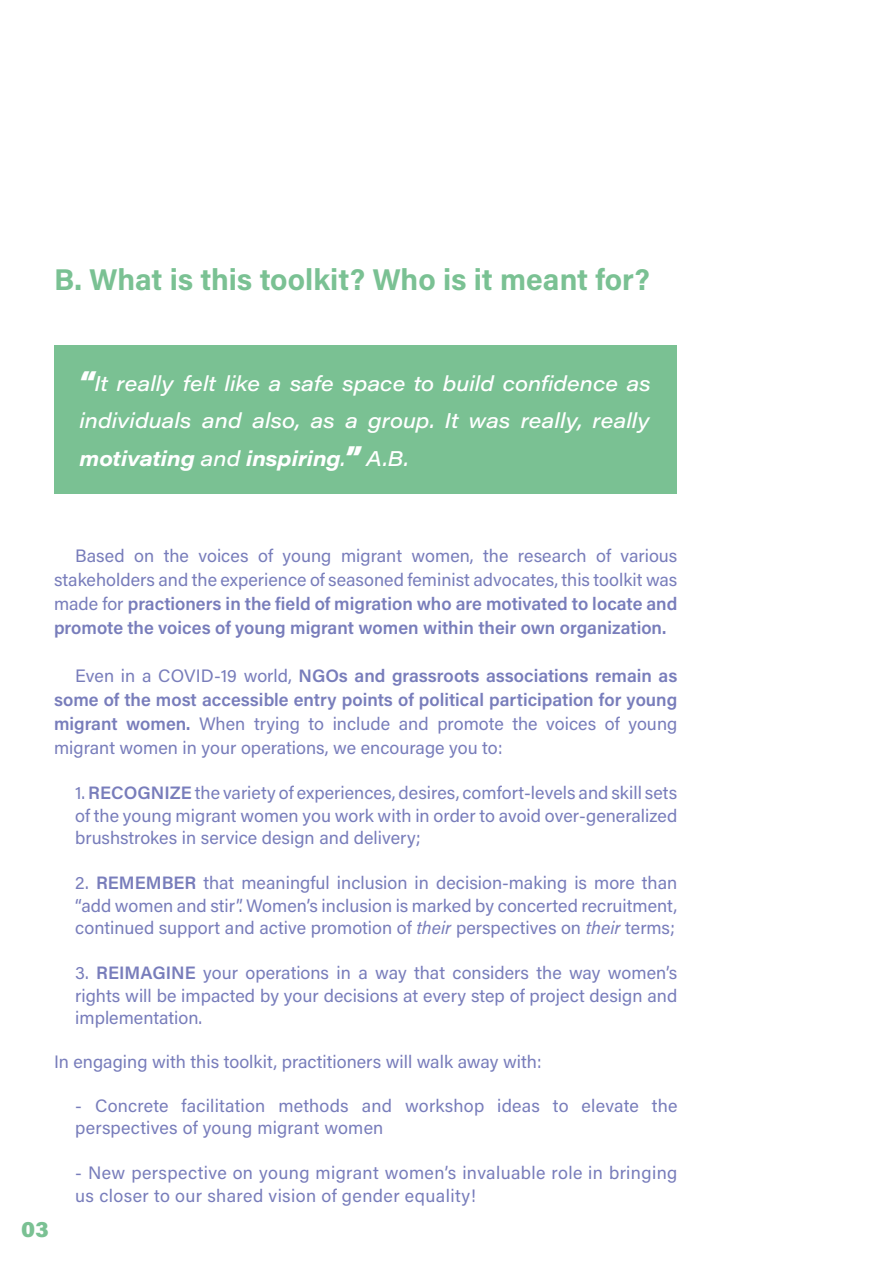
<style>
.page{position:relative;width:893px;height:1263px;background:#fff}
.page>*{position:absolute;margin:0;border:0;box-sizing:border-box;transform-origin:0 0}
.t1{font:30px "Acumin Variable Concept";letter-spacing:.055em;color:#7ac193}
.t2{font:22.5px "Acumin Variable Concept";color:#7ac193}
.t3{font:21px/37.5px "Acumin Variable Concept";letter-spacing:.095em;color:#fff;text-align:justify}
.t4{font:18px/22.5px "Acumin Variable Concept";letter-spacing:.03em;color:#787dbb;text-align:justify}
.s1{font-size:27px}
</style>
<div class="page">
<div style="left:54px;top:345px;width:622px;height:149px;background:#7ac193"></div>
<h1 class="t1" style="left:54px;top:259px;width:596px">B. What is this toolkit? Who is it meant for?</h1>
<p class="t3" style="left:79px;top:364px;width:570px"><span class="s1">“</span> It really felt like a safe space to build confidence as individuals and also, as a group. It was really, really motivating and inspiring.<span class="s1">”</span> A.B.</p>
<p class="t4" style="left:54px;top:543px;width:624px;line-height:24px;text-indent:21px">Based on the voices of young migrant women, the research of various stakeholders and the experience of seasoned feminist advocates, this toolkit was made for practioners in the field of migration who are motivated to locate and promote the voices of young migrant women within their own organization.</p>
<p class="t4" style="left:54px;top:663px;width:624px;line-height:24px;text-indent:21px">Even in a COVID-19 world, NGOs and grassroots associations remain as some of the most accessible entry points of political participation for young migrant women. When trying to include and promote the voices of young migrant women in your operations, we encourage you to:</p>
<p class="t4" style="left:75px;top:781px;width:603px">1. RECOGNIZE the variety of experiences, desires, comfort-levels and skill sets of the young migrant women you work with in order to avoid over-generalized brushstrokes in service design and delivery;</p>
<p class="t4" style="left:75px;top:871px;width:603px">2. REMEMBER that meaningful inclusion in decision-making is more than “add women and stir”. Women’s inclusion is marked by concerted recruitment, continued support and active promotion of their perspectives on their terms;</p>
<p class="t4" style="left:75px;top:961px;width:603px">3. REIMAGINE your operations in a way that considers the way women’s rights will be impacted by your decisions at every step of project design and implementation.</p>
<p class="t4" style="left:54px;top:1049px;width:488px">In engaging with this toolkit, practitioners will walk away with:</p>
<p class="t4" style="left:75px;top:1093px;width:603px">- Concrete facilitation methods and workshop ideas to elevate the perspectives of young migrant women</p>
<p class="t4" style="left:75px;top:1161px;width:603px">- New perspective on young migrant women’s invaluable role in bringing us closer to our shared vision of gender equality!</p>
<p class="t2" style="left:21px;top:1214px;width:28px">03</p>
</div>
